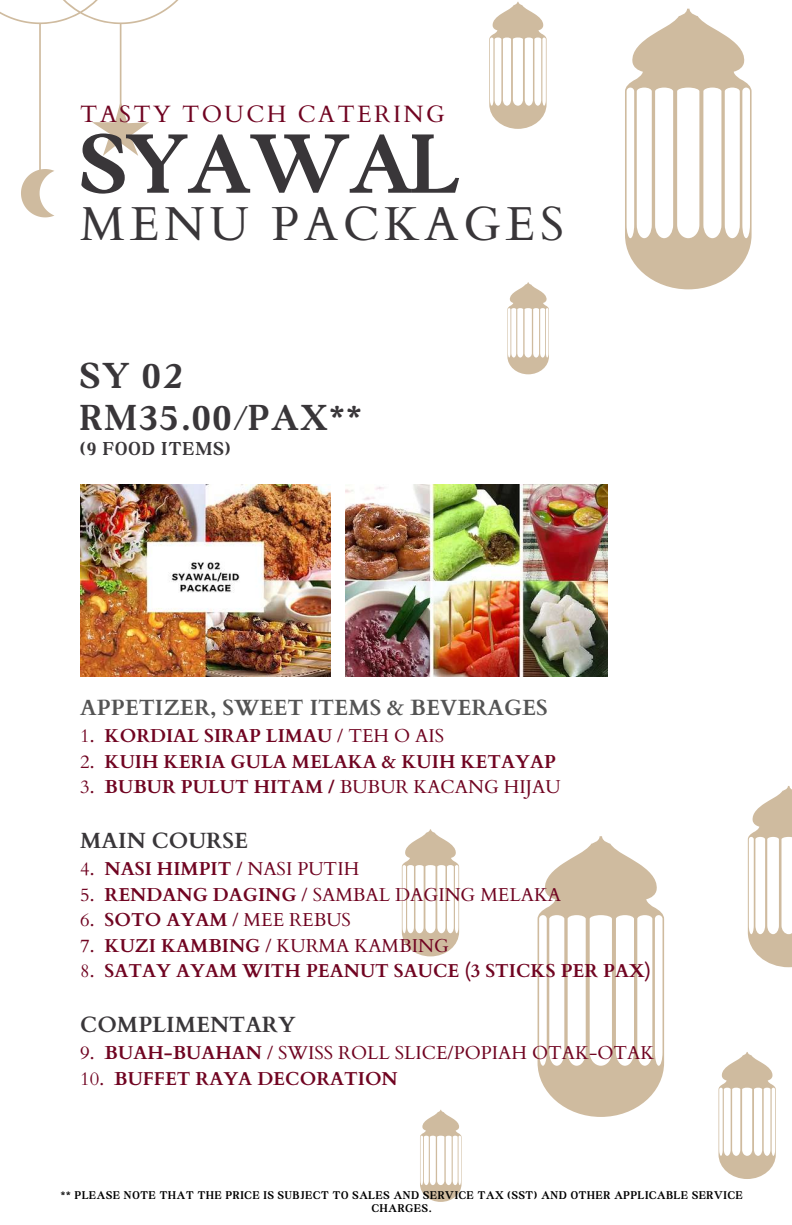
<style>
.page{position:relative;width:792px;height:1225px;background:#fff}
.page>*{position:absolute;margin:0;border:0;box-sizing:border-box;transform-origin:0 0}
.t1{font:700 89.6px "Boston Angel";color:#393639}
.t2{font:47.6px "Cardo";letter-spacing:.1em;color:#393639}
.t3{font:700 38.6px/42px "Boston Angel";letter-spacing:.07em;color:#393639}
.t4{font:23.6px "Cardo";letter-spacing:.1em;color:#700421}
.t5{font:700 22px "Cardo";color:#545454}
.t6{font:700 22px "Cardo";color:#393639}
.t7{font:700 20px "Boston Angel";letter-spacing:.07em;color:#393639}
.t8{font:18.7px "Cardo";color:#700421}
.t9{font:700 18.7px "Cardo";color:#700421}
.t10{font:700 12px/12.8px "Boston Angel";letter-spacing:.07em;color:#000;text-align:center}
.s1{font-weight:400}
.s2{font-weight:700}
</style>
<div class="page">
<svg style="left:0;top:0;width:179px;height:217px"></svg>
<svg style="left:625px;top:9px;width:127px;height:280px"></svg>
<svg style="left:489px;top:2px;width:58px;height:127px"></svg>
<svg style="left:507px;top:282px;width:42px;height:92px"></svg>
<svg style="left:538px;top:836px;width:126px;height:280px"></svg>
<svg style="left:402px;top:829px;width:57px;height:127px"></svg>
<svg style="left:719px;top:1052px;width:57px;height:126px"></svg>
<svg style="left:748px;top:786px;width:44px;height:180px"></svg>
<svg style="left:420px;top:1109px;width:42px;height:92px"></svg>
<img style="left:80px;top:484px;width:251px;height:192px">
<img style="left:345px;top:484px;width:262px;height:192px">
<p class="t4" style="left:80px;top:99px;width:366px">TASTY TOUCH CATERING</p>
<h1 class="t1" style="left:80px;top:110px;width:381px">SYAWAL</h1>
<h2 class="t2" style="left:80px;top:192px;width:485px">MENU PACKAGES</h2>
<h3 class="t3" style="left:80px;top:354px;width:283px">SY 02<br>RM35.00/PAX**</h3>
<p class="t7" style="left:80px;top:437px;width:152px">(9 FOOD ITEMS)</p>
<p class="t5" style="left:80px;top:693px;width:469px">APPETIZER, SWEET ITEMS &amp; BEVERAGES</p>
<p class="t9" style="left:80px;top:723px;width:365px"><span class="s1">1.</span> KORDIAL SIRAP LIMAU <span class="s1">/ TEH O AIS</span></p>
<p class="t9" style="left:80px;top:749px;width:477px"><span class="s1">2.</span> KUIH KERIA GULA MELAKA &amp; KUIH KETAYAP</p>
<p class="t8" style="left:80px;top:774px;width:482px">3. <span class="s2">BUBUR PULUT HITAM /</span> BUBUR KACANG HIJAU</p>
<p class="t6" style="left:80px;top:826px;width:169px">MAIN COURSE</p>
<p class="t8" style="left:80px;top:856px;width:280px">4. <span class="s2">NASI HIMPIT</span> / NASI PUTIH</p>
<p class="t8" style="left:80px;top:882px;width:482px">5. <span class="s2">RENDANG DAGING</span> / SAMBAL DAGING MELAKA</p>
<p class="t8" style="left:80px;top:907px;width:272px">6. <span class="s2">SOTO AYAM</span> / MEE REBUS</p>
<p class="t8" style="left:80px;top:933px;width:370px">7. <span class="s2">KUZI KAMBING</span> / KURMA KAMBING</p>
<p class="t9" style="left:80px;top:958px;width:572px"><span class="s1">8.</span> SATAY AYAM WITH PEANUT SAUCE (3 STICKS PER PAX)</p>
<p class="t6" style="left:80px;top:1010px;width:217px">COMPLIMENTARY</p>
<p class="t8" style="left:80px;top:1040px;width:576px">9. <span class="s2">BUAH-BUAHAN</span> / SWISS ROLL SLICE/POPIAH OTAK-OTAK</p>
<p class="t9" style="left:80px;top:1065px;width:319px"><span class="s1">10.</span> BUFFET RAYA DECORATION</p>
<p class="t10" style="left:61px;top:1188px;width:683px">** PLEASE NOTE THAT THE PRICE IS SUBJECT TO SALES AND SERVICE TAX (SST) AND OTHER APPLICABLE SERVICE<br>CHARGES.</p>
</div>
